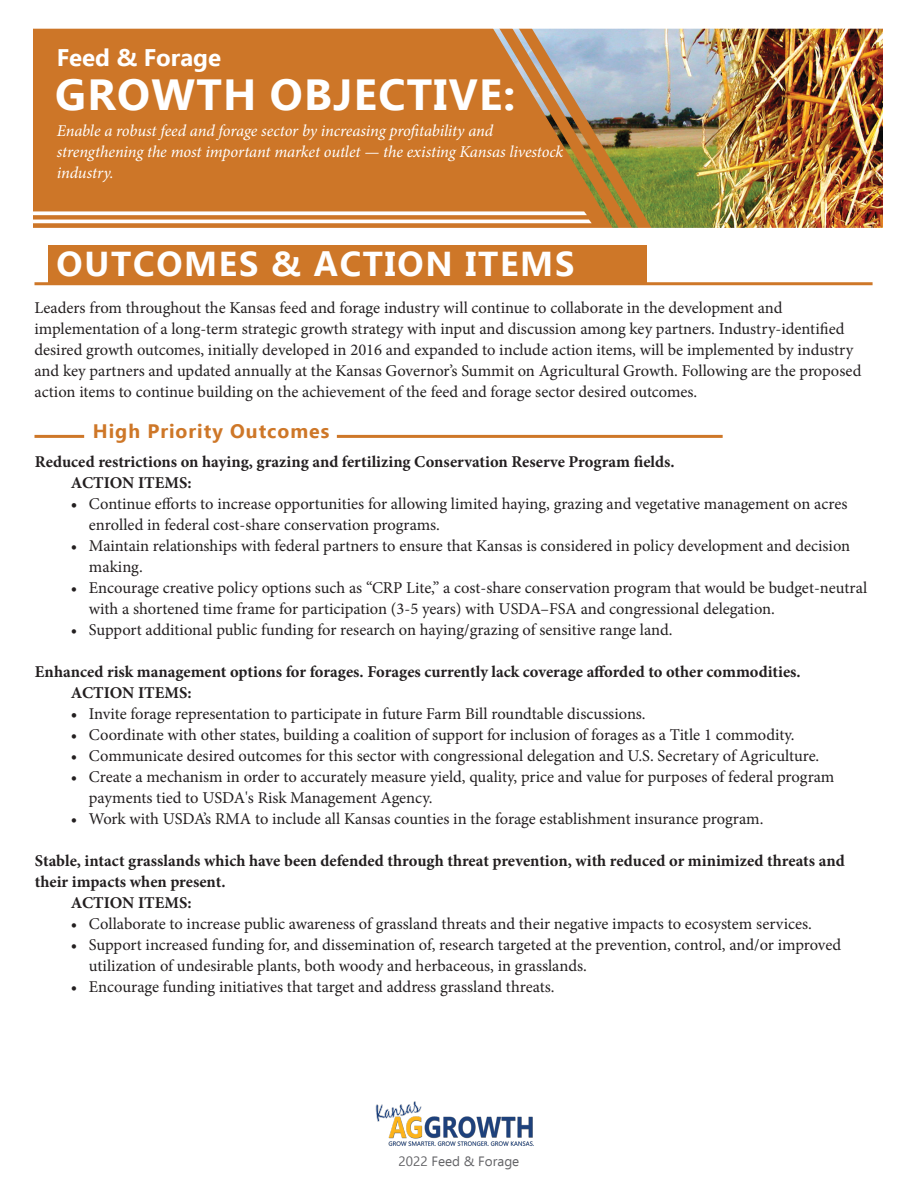
<style>
.page{position:relative;width:918px;height:1188px;background:#fff}
.page>*{position:absolute;margin:0;border:0;box-sizing:border-box;transform-origin:0 0}
.t1{font:700 43.5px "Ebrima";letter-spacing:.03em;color:#fff}
.t2{font:700 34.5px "Ebrima";letter-spacing:.05em;color:#fff}
.t3{font:700 24px "Ebrima";color:#fff}
.t4{font:700 19.5px "Ebrima";letter-spacing:.05em;color:#ce7728}
.List_Paragraph{font:16.5px/21px "Minion Pro";color:#231f20}
.List_Paragraph-2{font:700 16.5px/21px "Minion Pro";color:#231f20}
.t5{font:italic 16.5px/21px "Minion Pro";letter-spacing:-.01em;color:#fff}
.t6{font:13.5px "Ebrima";color:#636366}
.s1{font-weight:700}
</style>
<div class="page">
<div style="left:48px;top:245px;width:599px;height:39px;background:#ce7728"></div>
<hr style="left:34px;top:282px;width:839px;height:3px;background:#ce7728">
<hr style="left:337px;top:435px;width:386px;height:3px;background:#ce7728">
<hr style="left:34px;top:435px;width:50px;height:3px;background:#ce7728">
<img style="left:652px;top:29px;width:230px;height:199px">
<svg style="left:33px;top:29px;width:619px;height:199px;background:#c8803d"></svg>
<img style="left:375px;top:1101px;width:159px;height:45px">
<p class="t3" style="left:57px;top:38px;width:166px">Feed &amp; Forage</p>
<p class="t1" style="left:55px;top:60px;width:462px">GROWTH OBJECTIVE:</p>
<p class="t5" style="left:57px;top:120px;width:508px">Enable a robust feed and forage sector by increasing profitability and strengthening the most important market outlet — the existing Kansas livestock industry.</p>
<p class="t2" style="left:57px;top:237px;width:519px">OUTCOMES &amp; ACTION ITEMS</p>
<p class="List_Paragraph" style="left:34px;top:297px;width:828px">Leaders from throughout the Kansas feed and forage industry will continue to collaborate in the development and implementation of a long-term strategic growth strategy with input and discussion among key partners. Industry-identified desired growth outcomes, initially developed in 2016 and expanded to include action items, will be implemented by industry and key partners and updated annually at the Kansas Governor’s Summit on Agricultural Growth. Following are the proposed action items to continue building on the achievement of the feed and forage sector desired outcomes.</p>
<p class="t4" style="left:93px;top:416px;width:238px">High Priority Outcomes</p>
<p class="List_Paragraph-2" style="left:35px;top:451px;width:641px">Reduced restrictions on haying, grazing and fertilizing Conservation Reserve Program fields.</p>
<p class="List_Paragraph-2" style="left:71px;top:472px;width:122px">ACTION ITEMS:</p>
<p class="List_Paragraph" style="left:89px;top:493px;width:760px;text-indent:-18px"><span class="s1">•</span> Continue efforts to increase opportunities for allowing limited haying, grazing and vegetative management on acres enrolled in federal cost-share conservation programs.</p>
<p class="List_Paragraph" style="left:89px;top:535px;width:763px;text-indent:-18px">• Maintain relationships with federal partners to ensure that Kansas is considered in policy development and decision making.</p>
<p class="List_Paragraph" style="left:89px;top:577px;width:780px;text-indent:-18px">• Encourage creative policy options such as “CRP Lite,” a cost-share conservation program that would be budget-neutral with a shortened time frame for participation (3-5 years) with USDA–FSA and congressional delegation.</p>
<p class="List_Paragraph" style="left:71px;top:619px;width:603px">• Support additional public funding for research on haying/grazing of sensitive range land.</p>
<p class="List_Paragraph-2" style="left:35px;top:661px;width:767px">Enhanced risk management options for forages. Forages currently lack coverage afforded to other commodities.</p>
<p class="List_Paragraph-2" style="left:71px;top:682px;width:122px">ACTION ITEMS:</p>
<p class="List_Paragraph" style="left:71px;top:703px;width:576px"><span class="s1">•</span> Invite forage representation to participate in future Farm Bill roundtable discussions.</p>
<p class="List_Paragraph" style="left:71px;top:724px;width:725px">• Coordinate with other states, building a coalition of support for inclusion of forages as a Title 1 commodity.</p>
<p class="List_Paragraph" style="left:71px;top:745px;width:750px">• Communicate desired outcomes for this sector with congressional delegation and U.S. Secretary of Agriculture.</p>
<p class="List_Paragraph" style="left:89px;top:766px;width:747px;text-indent:-18px">• Create a mechanism in order to accurately measure yield, quality, price and value for purposes of federal program payments tied to USDA's Risk Management Agency.</p>
<p class="List_Paragraph" style="left:71px;top:808px;width:694px">• Work with USDA’s RMA to include all Kansas counties in the forage establishment insurance program.</p>
<p class="List_Paragraph-2" style="left:35px;top:850px;width:811px">Stable, intact grasslands which have been defended through threat prevention, with reduced or minimized threats and their impacts when present.</p>
<p class="List_Paragraph-2" style="left:71px;top:892px;width:122px">ACTION ITEMS:</p>
<p class="List_Paragraph" style="left:71px;top:913px;width:742px">• Collaborate to increase public awareness of grassland threats and their negative impacts to ecosystem services.</p>
<p class="List_Paragraph" style="left:71px;top:934px;width:772px">• Support increased funding for, and dissemination of, research targeted at the prevention, control, and/or improved</p>
<p class="List_Paragraph" style="left:89px;top:955px;width:499px">utilization of undesirable plants, both woody and herbaceous, in grasslands.</p>
<p class="List_Paragraph" style="left:71px;top:976px;width:485px">• Encourage funding initiatives that target and address grassland threats.</p>
<p class="t6" style="left:399px;top:1151px;width:122px">2022 Feed &amp; Forage</p>
</div>
